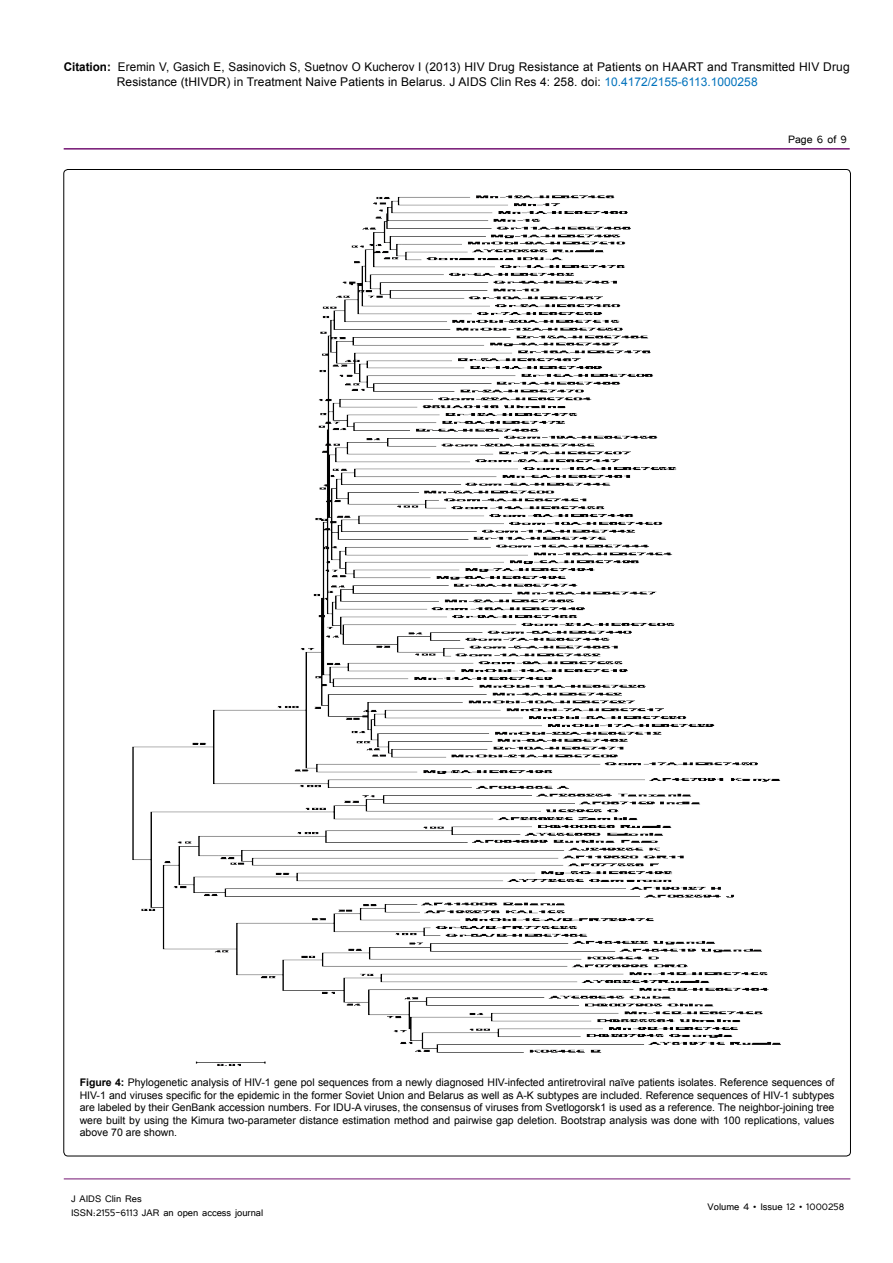
<style>
.page{position:relative;width:893px;height:1263px;background:#fff}
.page>*{position:absolute;margin:0;border:0;box-sizing:border-box;transform-origin:0 0}
.t1{font:13.5px "Tunga";color:#000}
.t2{font:12px/15px "Arial";letter-spacing:.01em;color:#000}
.t3{font:12px/14.4px "Tunga";color:#000}
.t4{font:10.5px/12.6px "Arial";color:#000;text-align:justify}
.s1{font-weight:700}
.s2{color:#0072bc}
</style>
<div class="page">
<hr style="left:64px;top:1179px;width:786px;height:1px;background:#741472">
<hr style="left:64px;top:148px;width:786px;height:2px;background:#741472">
<img style="left:132px;top:195px;width:649px;height:871px">
<p class="t2" style="left:117px;top:59px;width:734px;text-indent:-53px"><span class="s1">Citation:</span> Eremin V, Gasich E, Sasinovich S, Suetnov O Kucherov I (2013) HIV Drug Resistance at Patients on HAART and Transmitted HIV Drug<br>Resistance (tHIVDR) in Treatment Naive Patients in Belarus. J AIDS Clin Res 4: 258. doi: <span class="s2">10.4172/2155-6113.1000258</span></p>
<p class="t1" style="left:788px;top:131px;width:60px">Page 6 of 9</p>
<p class="t4" style="left:80px;top:1076px;width:756px"><span class="s1">Figure 4:</span> Phylogenetic analysis of HIV-1 gene pol sequences from a newly diagnosed HIV-infected antiretroviral naïve patients isolates. Reference sequences of HIV-1 and viruses specific for the epidemic in the former Soviet Union and Belarus as well as A-K subtypes are included. Reference sequences of HIV-1 subtypes are labeled by their GenBank accession numbers. For IDU-A viruses, the consensus of viruses from Svetlogorsk1 is used as a reference. The neighbor-joining tree were built by using the Kimura two-parameter distance estimation method and pairwise gap deletion. Bootstrap analysis was done with 100 replications, values above 70 are shown.</p>
<p class="t3" style="left:71px;top:1190px;width:194px">J AIDS Clin Res<br>ISSN:2155-6113 JAR an open access journal</p>
<p class="t3" style="left:708px;top:1199px;width:138px">Volume 4 • Issue 12 • 1000258</p>
</div>
